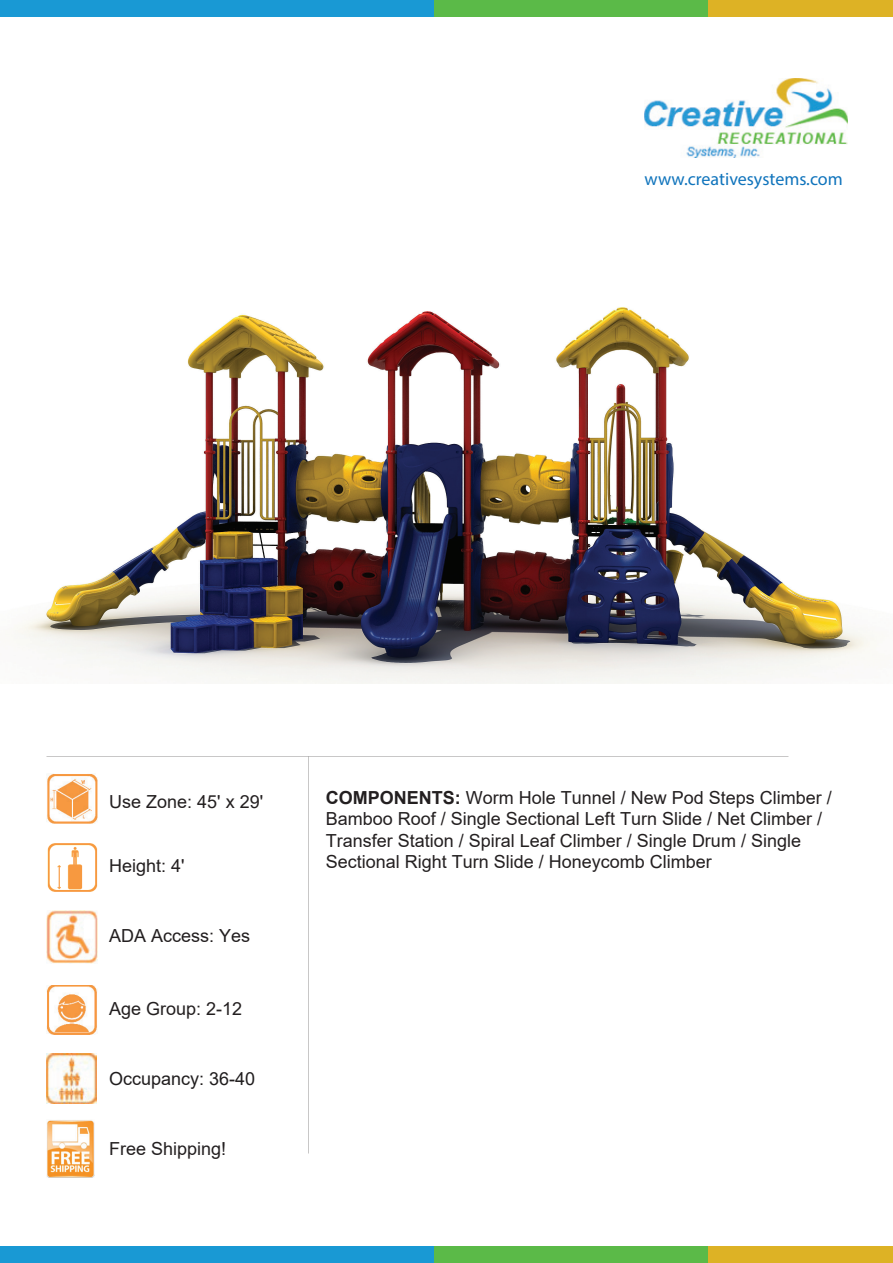
<style>
.page{position:relative;width:893px;height:1263px;background:#fff}
.page>*{position:absolute;margin:0;border:0;box-sizing:border-box;transform-origin:0 0}
.t1{font:18px/21.6px "Arial";color:#231f20}
.t2{font:18px "Myriad Pro";color:#1074bc}
.t3{font:18px "Arial";color:#201d1e}
.s1{font-weight:700}
</style>
<div class="page">
<img style="left:47px;top:911px;width:51px;height:52px">
<img style="left:645px;top:78px;width:203px;height:80px">
<div style="left:0;top:0;width:434px;height:16px;background:#1999d4"></div>
<div style="left:577px;top:0;width:316px;height:16px;background:#ddb225"></div>
<div style="left:434px;top:0;width:273px;height:16px;background:#5bba48"></div>
<div style="left:0;top:1246px;width:434px;height:17px;background:#1999d4"></div>
<div style="left:577px;top:1246px;width:316px;height:17px;background:#ddb225"></div>
<div style="left:434px;top:1246px;width:273px;height:17px;background:#5bba48"></div>
<img style="left:47px;top:985px;width:50px;height:50px">
<img style="left:47px;top:774px;width:51px;height:50px">
<img style="left:47px;top:1120px;width:48px;height:57px">
<img style="left:47px;top:1054px;width:50px;height:49px">
<img style="left:47px;top:843px;width:51px;height:49px">
<img style="left:15px;top:307px;width:861px;height:376px">
<p class="t2" style="left:645px;top:167px;width:200px">www.creativesystems.com</p>
<p class="t1" style="left:109px;top:791px;width:155px">Use Zone: 45' x 29'</p>
<p class="t1" style="left:109px;top:855px;width:77px">Height: 4'</p>
<p class="t1" style="left:109px;top:924px;width:143px">ADA Access: Yes</p>
<p class="t1" style="left:109px;top:997px;width:135px">Age Group: 2-12</p>
<p class="t3" style="left:109px;top:1066px;width:148px">Occupancy: 36-40</p>
<p class="t1" style="left:109px;top:1138px;width:119px">Free Shipping!</p>
<p class="t1" style="left:326px;top:786px;width:508px"><span class="s1">COMPONENTS:</span> Worm Hole Tunnel / New Pod Steps Climber / Bamboo Roof / Single Sectional Left Turn Slide / Net Climber / Transfer Station / Spiral Leaf Climber / Single Drum / Single Sectional Right Turn Slide / Honeycomb Climber</p>
</div>
